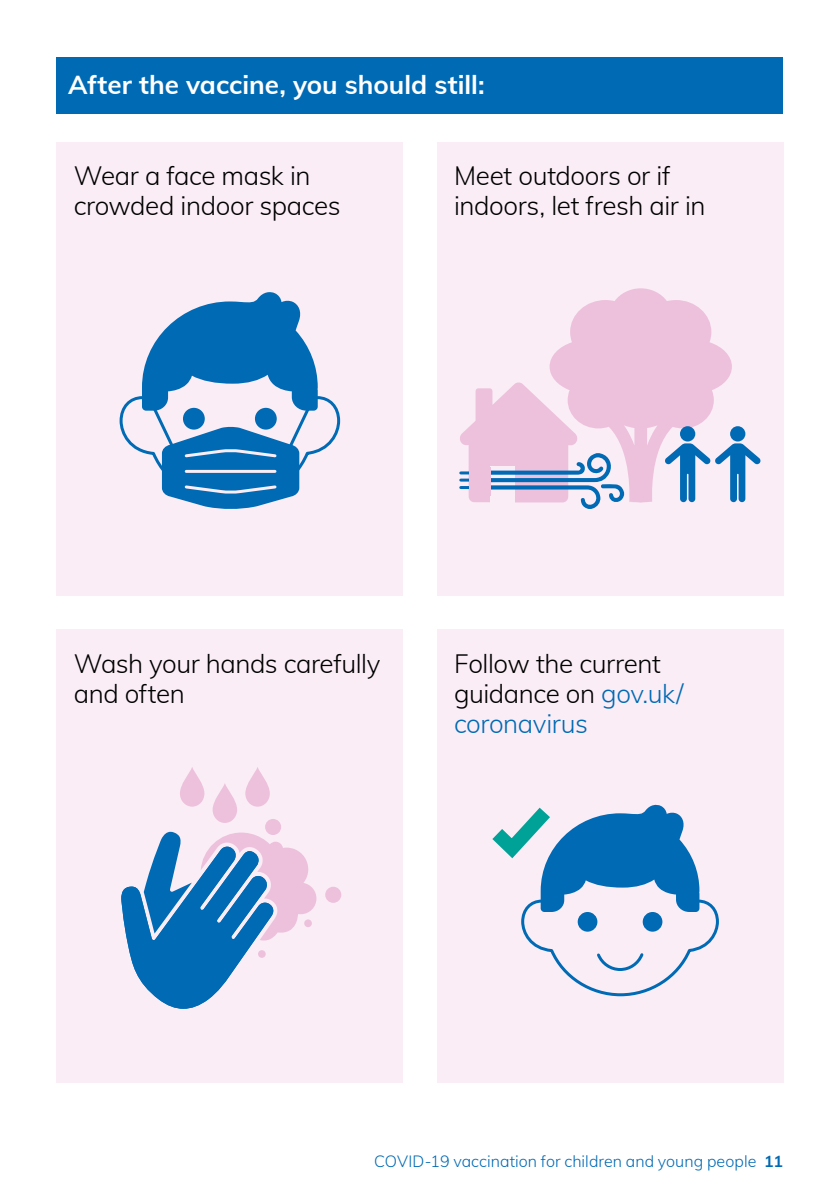
<style>
.page{position:relative;width:840px;height:1191px;background:#fff}
.page>*{position:absolute;margin:0;border:0;box-sizing:border-box;transform-origin:0 0}
.Body{font:26px/30px "Mulish Light 2";letter-spacing:-.015em;color:#000}
.t1{font:700 26px "Mulish";color:#fff}
.t2{font:16px "Mulish Light 2";letter-spacing:.005em;color:#006ab4}
.s1{color:#006ab4}
.s2{font-family:"Mulish";font-weight:700}
</style>
<div class="page">
<div style="left:57px;top:142px;width:346px;height:453px;background:#faedf6"></div>
<div style="left:437px;top:142px;width:345px;height:453px;background:#faedf6"></div>
<div style="left:57px;top:57px;width:725px;height:56px;background:#006ab4"></div>
<svg style="left:119px;top:292px;width:222px;height:217px"></svg>
<svg style="left:459px;top:288px;width:301px;height:221px"></svg>
<hr style="left:460px;top:471px;width:28px;height:3px;background:#006ab4">
<hr style="left:460px;top:478px;width:28px;height:3px;background:#006ab4">
<hr style="left:460px;top:486px;width:28px;height:3px;background:#006ab4">
<div style="left:468px;top:467px;width:22px;height:29px;background:#edc1dc"></div>
<div style="left:57px;top:629px;width:346px;height:454px;background:#faedf6"></div>
<div style="left:437px;top:629px;width:345px;height:454px;background:#faedf6"></div>
<svg style="left:245px;top:767px;width:25px;height:39px"></svg>
<svg style="left:212px;top:783px;width:25px;height:40px"></svg>
<svg style="left:180px;top:767px;width:24px;height:39px"></svg>
<div style="left:325px;top:886px;width:16px;height:17px;background:#edc1dc;border-radius:50%"></div>
<svg style="left:121px;top:832px;width:195px;height:176px"></svg>
<div style="left:304px;top:919px;width:8px;height:8px;background:#edc1dc;border-radius:50%"></div>
<div style="left:258px;top:950px;width:7px;height:7px;background:#edc1dc;border-radius:50%"></div>
<div style="left:265px;top:819px;width:16px;height:16px;background:#edc1dc;border-radius:50%"></div>
<svg style="left:492px;top:804px;width:227px;height:193px"></svg>
<p class="t1" style="left:68px;top:66px;width:418px">After the vaccine, you should still:</p>
<p class="Body" style="left:74px;top:159px;width:268px">Wear a face mask in crowded indoor spaces</p>
<p class="Body" style="left:454px;top:159px;width:253px">Meet outdoors or if indoors, let fresh air in</p>
<p class="Body" style="left:74px;top:647px;width:308px">Wash your hands carefully and often</p>
<p class="Body" style="left:454px;top:647px;width:231px">Follow the current guidance on <span class="s1">gov.uk/ coronavirus</span></p>
<p class="t2" style="left:374px;top:1150px;width:410px">COVID-19 vaccination for children and young people <span class="s2">11</span></p>
</div>
